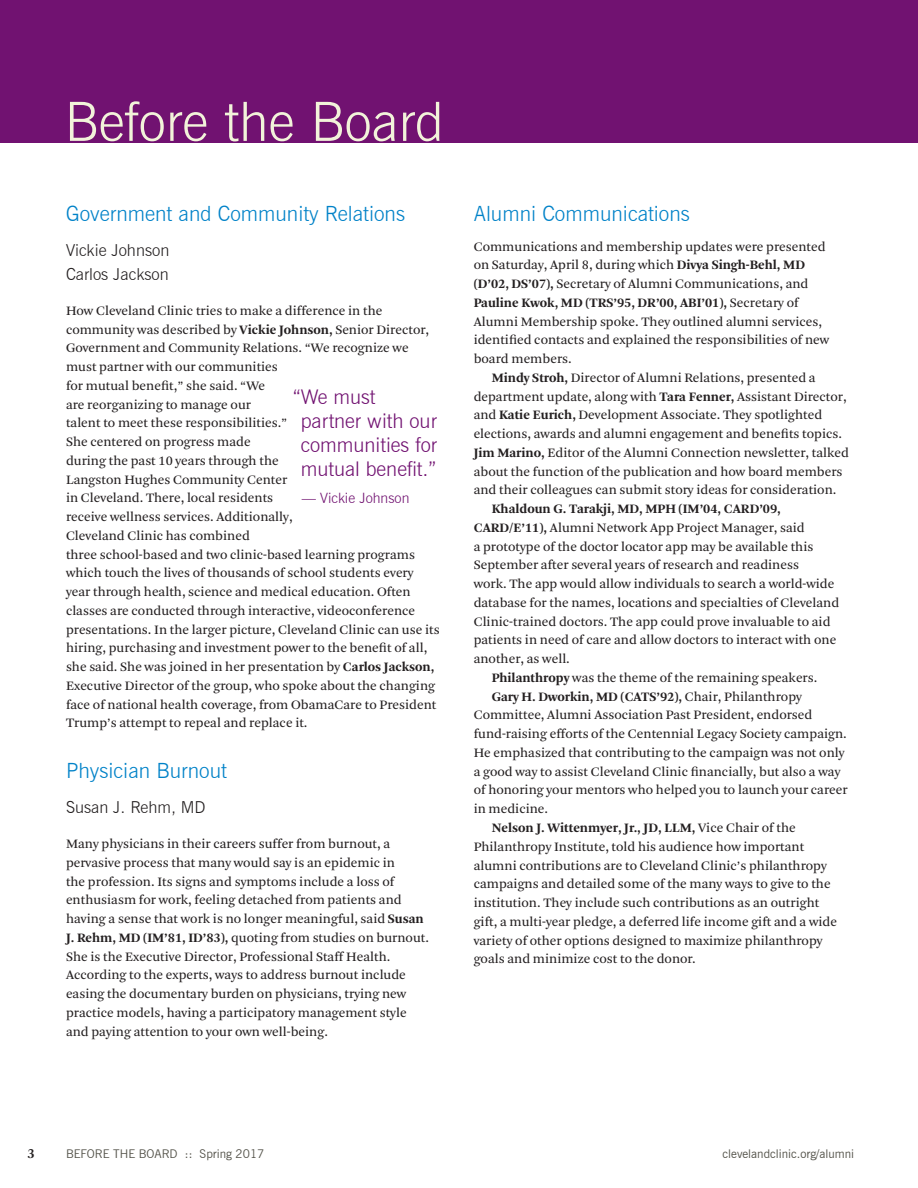
<style>
.page{position:relative;width:918px;height:1188px;background:#fff}
.page>*{position:absolute;margin:0;border:0;box-sizing:border-box;transform-origin:0 0}
.t1{font:300 54px "News Gothic BT";color:#f2f3da}
.t2{font:300 21px "News Gothic BT";color:#0082c8}
.t3{font:300 20.25px/24px "News Gothic BT";color:#711271}
.t4{font:300 16.5px/24px "News Gothic BT";color:#231f20}
.t5{font:300 14.25px "News Gothic BT";color:#711271}
.t6{font:700 14.25px "Arnhem";color:#231f20}
.t7{font:13.5px/18.8px "Arnhem Blond";color:#231f20}
.t8{font:700 13.5px "Arnhem";color:#231f20}
.t9{font:12px "News Gothic BT";color:#535249}
.s1{font-family:"Arnhem";font-weight:700}
.s2{font-family:"Arnhem Blond";font-weight:400}
</style>
<div class="page">
<div style="left:0;top:0;width:918px;height:143px;background:#711271"></div>
<h1 class="t1" style="left:64px;top:89px;width:381px">Before the Board</h1>
<h2 class="t2" style="left:66px;top:201px;width:341px">Government and Community Relations</h2>
<p class="t4" style="left:66px;top:238px;width:105px">Vickie Johnson<br>Carlos Jackson</p>
<p class="t7" style="left:66px;top:301px;width:375px">How Cleveland Clinic tries to make a difference in the community was described by <span class="s1">Vickie Johnson,</span> Senior Director, Government and Community Relations. “We recognize we must partner with our communities<br>for mutual benefit,” she said. “We<br>are reorganizing to manage our<br>talent to meet these responsibilities.”<br>She centered on progress made<br>during the past 10 years through the<br>Langston Hughes Community Center<br>in Cleveland. There, local residents<br>receive wellness services. Additionally,<br>Cleveland Clinic has combined<br>three school-based and two clinic-based learning programs which touch the lives of thousands of school students every year through health, science and medical education. Often classes are conducted through interactive, videoconference presentations. In the larger picture, Cleveland Clinic can use its hiring, purchasing and investment power to the benefit of all, she said. She was joined in her presentation by <span class="s1">Carlos Jackson, </span>Executive Director of the group, who spoke about the changing face of national health coverage, from ObamaCare to President Trump’s attempt to repeal and replace it.</p>
<h2 class="t2" style="left:66px;top:758px;width:162px">Physician Burnout</h2>
<p class="t4" style="left:66px;top:795px;width:141px">Susan J. Rehm, MD</p>
<p class="t7" style="left:66px;top:835px;width:365px">Many physicians in their careers suffer from burnout, a pervasive process that many would say is an epidemic in<br>the profession. Its signs and symptoms include a loss of enthusiasm for work, feeling detached from patients and having a sense that work is no longer meaningful, said <span class="s1">Susan J. Rehm, MD (IM’81, ID’83),</span> quoting from studies on burnout.<br>She is the Executive Director, Professional Staff Health.<br>According to the experts, ways to address burnout include easing the documentary burden on physicians, trying new practice models, having a participatory management style and paying attention to your own well-being.</p>
<h3 class="t3" style="left:301px;top:384px;width:138px;text-indent:-8px">“We must partner with our communities for mutual benefit.”</h3>
<p class="t5" style="left:302px;top:489px;width:109px">— Vickie Johnson</p>
<h2 class="t2" style="left:474px;top:201px;width:218px">Alumni Communications</h2>
<p class="t7" style="left:474px;top:237px;width:353px">Communications and membership updates were presented on Saturday, April 8, during which <span class="s1">Divya Singh-Behl, MD (D’02, DS’07),</span> Secretary of Alumni Communications, and</p>
<p class="t8" style="left:474px;top:295px;width:326px">Pauline Kwok, MD (TRS’95, DR’00, ABI’01), <span class="s2">Secretary of</span></p>
<p class="t7" style="left:474px;top:312px;width:357px">Alumni Membership spoke. They outlined alumni services, identified contacts and explained the responsibilities of new board members.</p>
<p class="t7" style="left:474px;top:369px;width:377px;text-indent:18px"><span class="s1">Mindy Stroh,</span> Director of Alumni Relations, presented a department update, along with <span class="s1">Tara Fenner,</span> Assistant Director, and <span class="s1">Katie Eurich,</span> Development Associate. They spotlighted elections, awards and alumni engagement and benefits topics.<br><span class="s1">Jim Marino,</span> Editor of the Alumni Connection newsletter, talked about the function of the publication and how board members and their colleagues can submit story ideas for consideration.</p>
<p class="t8" style="left:492px;top:501px;width:291px">Khaldoun G. Tarakji, MD, MPH (IM’04, CARD’09,</p>
<p class="t7" style="left:474px;top:519px;width:333px"><span class="s1">CARD/E’11),</span> Alumni Network App Project Manager, said</p>
<p class="t7" style="left:474px;top:537px;width:341px">a prototype of the doctor locator app may be available this</p>
<p class="t7" style="left:474px;top:556px;width:327px">September after several years of research and readiness</p>
<p class="t7" style="left:474px;top:575px;width:362px">work. The app would allow individuals to search a world-wide</p>
<p class="t7" style="left:474px;top:594px;width:367px">database for the names, locations and specialties of Cleveland</p>
<p class="t7" style="left:474px;top:612px;width:358px">Clinic-trained doctors. The app could prove invaluable to aid</p>
<p class="t7" style="left:474px;top:631px;width:364px">patients in need of care and allow doctors to interact with one</p>
<p class="t7" style="left:474px;top:650px;width:98px">another, as well.</p>
<p class="t7" style="left:492px;top:669px;width:327px"><span class="s1">Philanthropy</span> was the theme of the remaining speakers.</p>
<p class="t8" style="left:492px;top:689px;width:312px">Gary H. Dworkin, MD (CATS’92), <span class="s2">Chair, Philanthropy</span></p>
<p class="t7" style="left:474px;top:706px;width:376px">Committee, Alumni Association Past President, endorsed fund-raising efforts of the Centennial Legacy Society campaign.<br>He emphasized that contributing to the campaign was not only a good way to assist Cleveland Clinic financially, but also a way of honoring your mentors who helped you to launch your career in medicine.</p>
<p class="t8" style="left:492px;top:820px;width:306px">Nelson J. Wittenmyer, Jr., JD, LLM, <span class="s2">Vice Chair of the</span></p>
<p class="t7" style="left:474px;top:837px;width:365px">Philanthropy Institute, told his audience how important alumni contributions are to Cleveland Clinic’s philanthropy campaigns and detailed some of the many ways to give to the institution. They include such contributions as an outright gift, a multi-year pledge, a deferred life income gift and a wide variety of other options designed to maximize philanthropy goals and minimize cost to the donor.</p>
<p class="t6" style="left:27px;top:1145px;width:9px">3</p>
<p class="t9" style="left:66px;top:1146px;width:200px">BEFORE THE BOARD :: Spring 2017</p>
<p class="t9" style="left:723px;top:1146px;width:133px">clevelandclinic.org/alumni</p>
</div>
